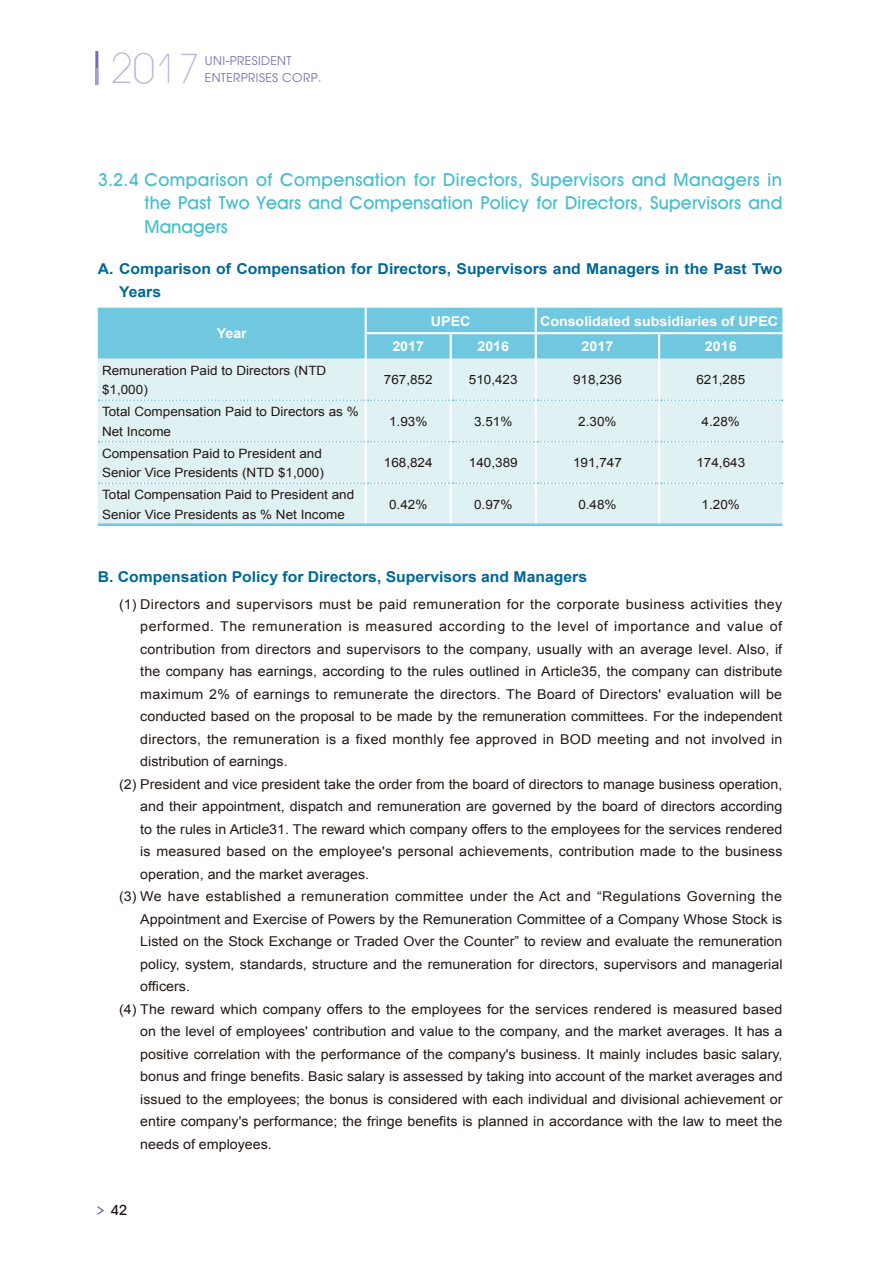
<style>
.page{position:relative;width:893px;height:1263px;background:#fff}
.page>*{position:absolute;margin:0;border:0;box-sizing:border-box;transform-origin:0 0}
.t1{font:41.7px "Dgd 4 Su 1 Normal";color:#bbb3d8}
.t2{font:18px/24px "Dhd 4 Su 5 Normal";letter-spacing:.01em;color:#45bdcf;text-align:justify}
.t3{font:700 15px/22.5px "Arial";color:#006896;scale:1.05 1}
.t4{font:14.25px "Dhd 4 Su 5 Normal";color:#221815;scale:1.05 1}
.t5{font:13.5px "Arial";color:#221815;scale:1.05 1}
.t6{font:13.5px "Arial";letter-spacing:.025em;color:#221815;scale:1.05 1}
.t7{font:13.5px "Arial";letter-spacing:.02em;color:#221815;scale:1.05 1}
.t8{font:13.5px "Arial";letter-spacing:.04em;color:#221815;scale:1.05 1}
.t9{font:700 13.5px "Arial";color:#fff;scale:1.05 1}
.t10{font:12.9px/19.5px "Arial";color:#221815;scale:1.05 1}
.t11{font:12px/16.5px "Dgd 4 Su 3 Bold";letter-spacing:.03em;color:#796baf}
</style>
<div class="page">
<hr style="left:95px;top:51px;width:3px;height:34px;background:#796baf">
<hr style="left:95px;top:68px;width:3px;height:17px;background:#a79dcb">
<svg style="left:97px;top:1206px;width:7px;height:8px"></svg>
<div style="left:98px;top:308px;width:684px;height:51px;background:#6fc8df"></div>
<div style="left:98px;top:359px;width:684px;height:164px;background:#e0f1f4"></div>
<svg style="left:99px;top:399px;width:684px;height:2px"></svg>
<svg style="left:99px;top:441px;width:684px;height:2px"></svg>
<svg style="left:99px;top:482px;width:684px;height:2px"></svg>
<hr style="left:365px;top:359px;width:2px;height:41px;background:#fff">
<hr style="left:450px;top:359px;width:2px;height:41px;background:#fff">
<hr style="left:535px;top:359px;width:2px;height:41px;background:#fff">
<hr style="left:658px;top:359px;width:2px;height:41px;background:#fff">
<hr style="left:365px;top:400px;width:2px;height:42px;background:#fff">
<hr style="left:450px;top:400px;width:2px;height:42px;background:#fff">
<hr style="left:535px;top:400px;width:2px;height:42px;background:#fff">
<hr style="left:658px;top:400px;width:2px;height:42px;background:#fff">
<hr style="left:365px;top:442px;width:2px;height:41px;background:#fff">
<hr style="left:450px;top:442px;width:2px;height:41px;background:#fff">
<hr style="left:535px;top:442px;width:2px;height:41px;background:#fff">
<hr style="left:658px;top:442px;width:2px;height:41px;background:#fff">
<hr style="left:365px;top:483px;width:2px;height:40px;background:#fff">
<hr style="left:450px;top:483px;width:2px;height:40px;background:#fff">
<hr style="left:535px;top:483px;width:2px;height:40px;background:#fff">
<hr style="left:658px;top:483px;width:2px;height:40px;background:#fff">
<hr style="left:365px;top:308px;width:2px;height:24px;background:#fff">
<hr style="left:535px;top:308px;width:2px;height:24px;background:#fff">
<hr style="left:365px;top:332px;width:86px;height:2px;background:#fff">
<hr style="left:365px;top:334px;width:2px;height:25px;background:#fff">
<hr style="left:451px;top:332px;width:85px;height:2px;background:#fff">
<hr style="left:450px;top:334px;width:2px;height:25px;background:#fff">
<hr style="left:536px;top:332px;width:123px;height:2px;background:#fff">
<hr style="left:535px;top:334px;width:2px;height:25px;background:#fff">
<hr style="left:659px;top:332px;width:123px;height:2px;background:#fff">
<hr style="left:658px;top:334px;width:2px;height:25px;background:#fff">
<hr style="left:98px;top:523px;width:268px;height:3px;background:#6fc8df">
<hr style="left:366px;top:523px;width:85px;height:3px;background:#6fc8df">
<hr style="left:451px;top:523px;width:85px;height:3px;background:#6fc8df">
<hr style="left:536px;top:523px;width:123px;height:3px;background:#6fc8df">
<hr style="left:659px;top:523px;width:123px;height:3px;background:#6fc8df">
<h1 class="t1" style="left:110px;top:43px;width:91px">2017</h1>
<p class="t11" style="left:205px;top:53px;width:118px">UNI-PRESIDENT<br>ENTERPRISES CORP.</p>
<h2 class="t2" style="left:145px;top:167px;width:639px;text-indent:-47px">3.2.4 Comparison of Compensation for Directors, Supervisors and Managers in the Past Two Years and Compensation Policy for Directors, Supervisors and Managers</h2>
<p class="t3" style="left:119px;top:258px;width:633px;text-indent:-21px">A. Comparison of Compensation for Directors, Supervisors and Managers in the Past Two<br>Years</p>
<p class="t9" style="left:217px;top:325px;width:30px">Year</p>
<p class="t9" style="left:431px;top:312px;width:39px">UPEC</p>
<p class="t9" style="left:540px;top:312px;width:228px">Consolidated subsidiaries of UPEC</p>
<p class="t9" style="left:392px;top:337px;width:32px">2017</p>
<p class="t9" style="left:477px;top:337px;width:32px">2016</p>
<p class="t9" style="left:582px;top:337px;width:32px">2017</p>
<p class="t9" style="left:705px;top:337px;width:32px">2016</p>
<p class="t10" style="left:102px;top:360px;width:215px">Remuneration Paid to Directors (NTD $1,000)</p>
<p class="t10" style="left:384px;top:370px;width:48px">767,852</p>
<p class="t10" style="left:469px;top:370px;width:48px">510,423</p>
<p class="t10" style="left:573px;top:370px;width:48px">918,236</p>
<p class="t10" style="left:696px;top:370px;width:48px">621,285</p>
<p class="t10" style="left:102px;top:402px;width:246px">Total Compensation Paid to Directors as %<br>Net Income</p>
<p class="t10" style="left:389px;top:412px;width:38px">1.93%</p>
<p class="t10" style="left:474px;top:412px;width:38px">3.51%</p>
<p class="t10" style="left:578px;top:412px;width:38px">2.30%</p>
<p class="t10" style="left:702px;top:412px;width:38px">4.28%</p>
<p class="t10" style="left:102px;top:443px;width:213px">Compensation Paid to President and<br>Senior Vice Presidents (NTD $1,000)</p>
<p class="t10" style="left:384px;top:453px;width:48px">168,824</p>
<p class="t10" style="left:469px;top:453px;width:48px">140,389</p>
<p class="t10" style="left:573px;top:453px;width:48px">191,747</p>
<p class="t10" style="left:696px;top:453px;width:48px">174,643</p>
<p class="t10" style="left:102px;top:485px;width:242px">Total Compensation Paid to President and<br>Senior Vice Presidents as % Net Income</p>
<p class="t10" style="left:389px;top:495px;width:38px">0.42%</p>
<p class="t10" style="left:474px;top:495px;width:38px">0.97%</p>
<p class="t10" style="left:578px;top:495px;width:38px">0.48%</p>
<p class="t10" style="left:702px;top:495px;width:38px">1.20%</p>
<p class="t3" style="left:98px;top:565px;width:467px">B. Compensation Policy for Directors, Supervisors and Managers</p>
<p class="t6" style="left:119px;top:595px;width:633px">(1) Directors and supervisors must be paid remuneration for the corporate business activities they</p>
<p class="t8" style="left:140px;top:617px;width:613px">performed. The remuneration is measured according to the level of importance and value of</p>
<p class="t5" style="left:140px;top:640px;width:613px">contribution from directors and supervisors to the company, usually with an average level. Also, if</p>
<p class="t5" style="left:140px;top:662px;width:613px">the company has earnings, according to the rules outlined in Article35, the company can distribute</p>
<p class="t5" style="left:140px;top:685px;width:613px">maximum 2% of earnings to remunerate the directors. The Board of Directors' evaluation will be</p>
<p class="t5" style="left:140px;top:707px;width:613px">conducted based on the proposal to be made by the remuneration committees. For the independent</p>
<p class="t7" style="left:140px;top:730px;width:613px">directors, the remuneration is a fixed monthly fee approved in BOD meeting and not involved in</p>
<p class="t5" style="left:140px;top:752px;width:142px">distribution of earnings.</p>
<p class="t5" style="left:119px;top:775px;width:633px">(2) President and vice president take the order from the board of directors to manage business operation,</p>
<p class="t5" style="left:140px;top:797px;width:613px">and their appointment, dispatch and remuneration are governed by the board of directors according</p>
<p class="t5" style="left:140px;top:820px;width:613px">to the rules in Article31. The reward which company offers to the employees for the services rendered</p>
<p class="t5" style="left:140px;top:842px;width:613px">is measured based on the employee's personal achievements, contribution made to the business</p>
<p class="t5" style="left:140px;top:865px;width:220px">operation, and the market averages.</p>
<p class="t6" style="left:119px;top:887px;width:633px">(3) We have established a remuneration committee under the Act and “Regulations Governing the</p>
<p class="t5" style="left:140px;top:910px;width:613px">Appointment and Exercise of Powers by the Remuneration Committee of a Company Whose Stock is</p>
<p class="t5" style="left:140px;top:932px;width:613px">Listed on the Stock Exchange or Traded Over the Counter” to review and evaluate the remuneration</p>
<p class="t5" style="left:140px;top:955px;width:613px">policy, system, standards, structure and the remuneration for directors, supervisors and managerial</p>
<p class="t5" style="left:140px;top:977px;width:49px">officers.</p>
<p class="t5" style="left:119px;top:1000px;width:633px">(4) The reward which company offers to the employees for the services rendered is measured based</p>
<p class="t5" style="left:140px;top:1022px;width:613px">on the level of employees' contribution and value to the company, and the market averages. It has a</p>
<p class="t5" style="left:140px;top:1045px;width:613px">positive correlation with the performance of the company's business. It mainly includes basic salary,</p>
<p class="t5" style="left:140px;top:1067px;width:613px">bonus and fringe benefits. Basic salary is assessed by taking into account of the market averages and</p>
<p class="t5" style="left:140px;top:1090px;width:613px">issued to the employees; the bonus is considered with each individual and divisional achievement or</p>
<p class="t5" style="left:140px;top:1112px;width:613px">entire company's performance; the fringe benefits is planned in accordance with the law to meet the</p>
<p class="t5" style="left:140px;top:1135px;width:127px">needs of employees.</p>
<p class="t4" style="left:110px;top:1201px;width:18px">42</p>
</div>
